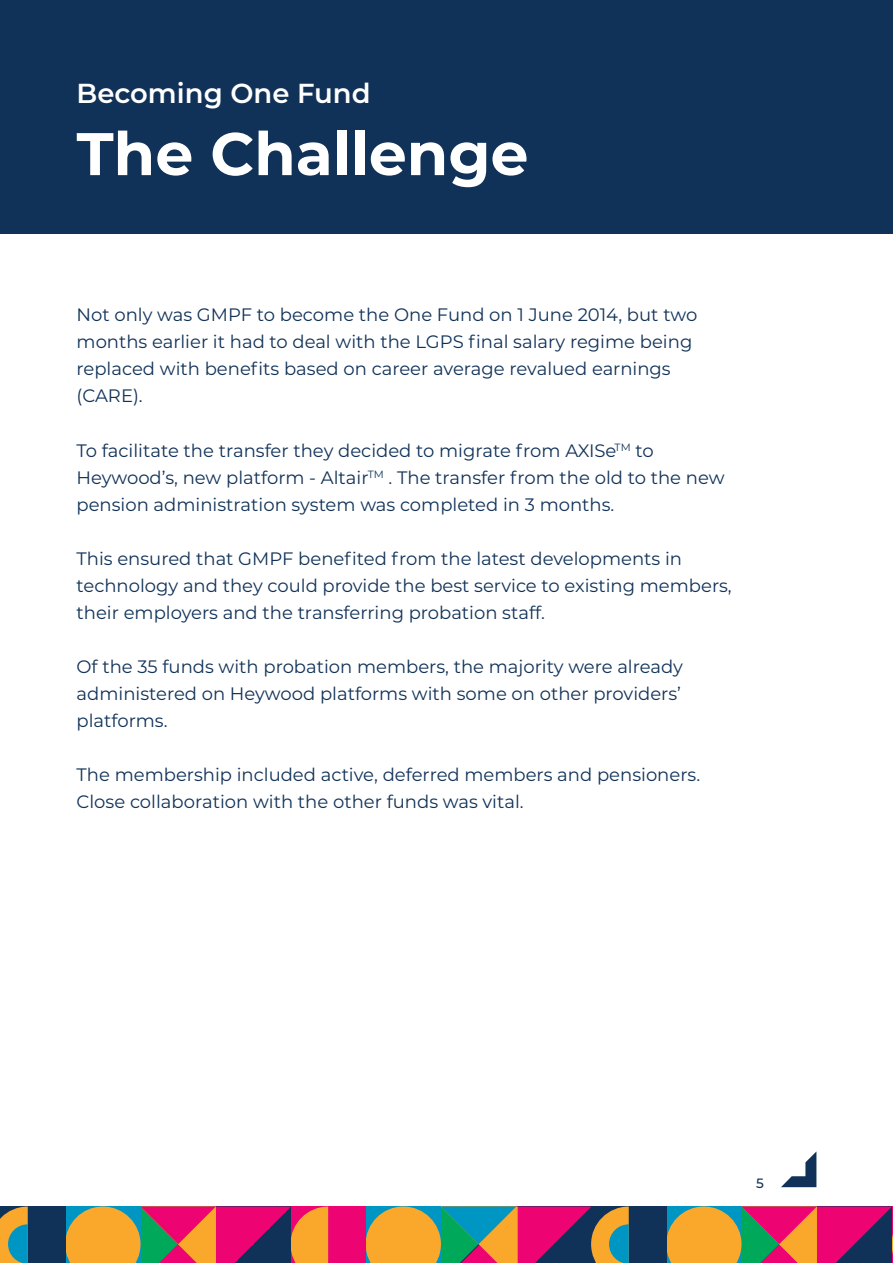
<style>
.page{position:relative;width:893px;height:1263px;background:#fff}
.page>*{position:absolute;margin:0;border:0;box-sizing:border-box;transform-origin:0 0}
.t1{font:700 60px "Montserrat";color:#fff}
.t2{font:600 27.45px "Montserrat";color:#fff}
.t3{font:18px/27px "Montserrat";color:#113258}
.t4{font:500 13.5px "Montserrat";color:#113258}
</style>
<div class="page">
<div style="left:0;top:0;width:893px;height:234px;background:#113258"></div>
<svg style="left:781px;top:1152px;width:35px;height:35px"></svg>
<div style="left:290px;top:1206px;width:76px;height:57px;background:#ed0372"></div>
<svg style="left:65px;top:1206px;width:263px;height:57px;background:#bb6551"></svg>
<div style="left:0;top:1206px;width:65px;height:57px;background:#113258"></div>
<svg style="left:0;top:1206px;width:28px;height:57px;background:#889769"></svg>
<svg style="left:666px;top:1206px;width:227px;height:57px;background:#b25e56"></svg>
<div style="left:591px;top:1206px;width:75px;height:57px;background:#113258"></div>
<svg style="left:366px;top:1206px;width:263px;height:57px;background:#96755e"></svg>
<p class="t2" style="left:77px;top:74px;width:296px">Becoming One Fund</p>
<p class="t1" style="left:77px;top:111px;width:453px">The Challenge</p>
<p class="t3" style="left:77px;top:301px;width:622px">Not only was GMPF to become the One Fund on 1 June 2014, but two months earlier it had to deal with the LGPS final salary regime being replaced with benefits based on career average revalued earnings (CARE).</p>
<p class="t3" style="left:77px;top:436px;width:650px">To facilitate the transfer they decided to migrate from AXISe<sup>TM</sup> to<br>Heywood’s, new platform - Altair<sup>TM</sup> . The transfer from the old to the new pension administration system was completed in 3 months.</p>
<p class="t3" style="left:77px;top:544px;width:657px">This ensured that GMPF benefited from the latest developments in technology and they could provide the best service to existing members, their employers and the transferring probation staff.</p>
<p class="t3" style="left:77px;top:652px;width:608px;text-align:justify">Of the 35 funds with probation members, the majority were already administered on Heywood platforms with some on other providers’ platforms.</p>
<p class="t3" style="left:77px;top:760px;width:625px">The membership included active, deferred members and pensioners.<br>Close collaboration with the other funds was vital.</p>
<p class="t4" style="left:756px;top:1173px;width:9px">5</p>
</div>
